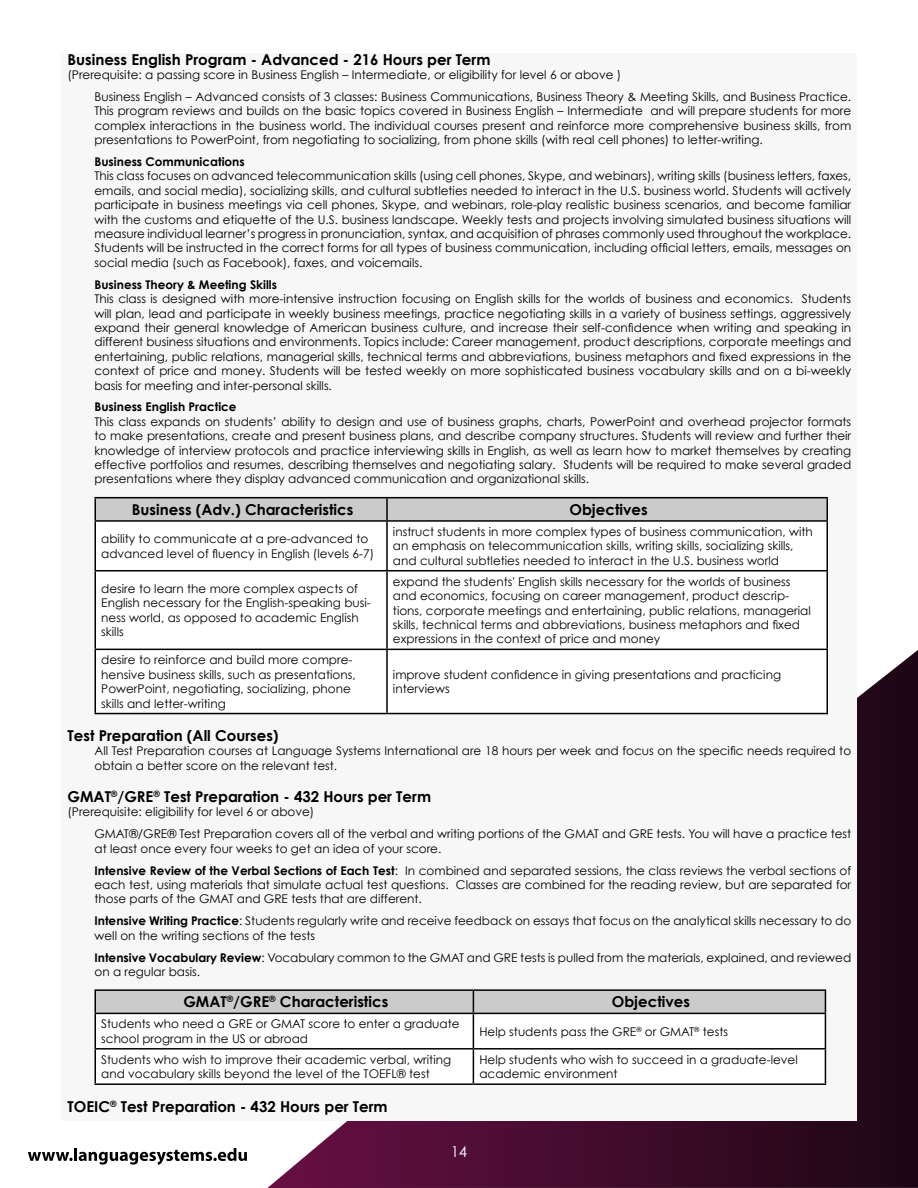
<style>
.page{position:relative;width:918px;height:1188px;background:#fff}
.page>*{position:absolute;margin:0;border:0;box-sizing:border-box;transform-origin:0 0}
.t1{font:700 15px "Century Gothic";color:#000}
.t2{font:15px "Century Gothic";color:#fff}
.t3{font:12px/14.4px "Century Gothic";color:#000}
.t4{font:700 12px "Century Gothic";color:#000}
.s1{font-weight:700}
</style>
<div class="page">
<div style="left:61px;top:54px;width:796px;height:540px;background:#f7f7f7"></div>
<svg style="left:267px;top:650px;width:651px;height:538px;background:#3f172f"></svg>
<div style="left:61px;top:90px;width:796px;height:1031px;background:#f7f7f7"></div>
<svg style="left:28px;top:1148px;width:219px;height:17px"></svg>
<div style="left:96px;top:498px;width:730px;height:22px;background:#cbcbcb"></div>
<svg style="left:96px;top:648px;width:730px;height:65px"></svg>
<hr style="left:94px;top:497px;width:293px;height:1px;background:#000">
<hr style="left:94px;top:498px;width:2px;height:22px;background:#000">
<hr style="left:387px;top:497px;width:441px;height:1px;background:#000">
<hr style="left:386px;top:498px;width:2px;height:22px;background:#000">
<hr style="left:826px;top:498px;width:2px;height:22px;background:#000">
<hr style="left:94px;top:520px;width:293px;height:2px;background:#000">
<hr style="left:94px;top:522px;width:2px;height:48px;background:#000">
<hr style="left:387px;top:520px;width:441px;height:2px;background:#000">
<hr style="left:386px;top:522px;width:2px;height:48px;background:#000">
<hr style="left:826px;top:522px;width:2px;height:48px;background:#000">
<hr style="left:94px;top:570px;width:293px;height:2px;background:#000">
<hr style="left:94px;top:571px;width:2px;height:78px;background:#000">
<hr style="left:387px;top:570px;width:441px;height:2px;background:#000">
<hr style="left:386px;top:571px;width:2px;height:78px;background:#000">
<hr style="left:826px;top:571px;width:2px;height:78px;background:#000">
<hr style="left:94px;top:649px;width:293px;height:1px;background:#000">
<hr style="left:94px;top:650px;width:2px;height:63px;background:#000">
<hr style="left:387px;top:649px;width:441px;height:1px;background:#000">
<hr style="left:386px;top:650px;width:2px;height:63px;background:#000">
<hr style="left:826px;top:650px;width:2px;height:63px;background:#000">
<hr style="left:94px;top:713px;width:293px;height:1px;background:#000">
<hr style="left:387px;top:713px;width:441px;height:1px;background:#000">
<svg style="left:96px;top:1014px;width:729px;height:69px"></svg>
<hr style="left:94px;top:989px;width:379px;height:2px;background:#000">
<hr style="left:94px;top:991px;width:2px;height:22px;background:#000">
<hr style="left:473px;top:989px;width:353px;height:2px;background:#000">
<svg style="left:95px;top:990px;width:731px;height:23px;background:#bebebe"></svg>
<hr style="left:94px;top:1013px;width:379px;height:1px;background:#000">
<hr style="left:94px;top:1014px;width:2px;height:34px;background:#000">
<hr style="left:473px;top:1013px;width:353px;height:1px;background:#000">
<hr style="left:473px;top:1014px;width:1px;height:34px;background:#000">
<hr style="left:825px;top:1014px;width:1px;height:34px;background:#000">
<hr style="left:94px;top:1048px;width:379px;height:2px;background:#000">
<hr style="left:94px;top:1050px;width:2px;height:33px;background:#000">
<hr style="left:473px;top:1048px;width:353px;height:2px;background:#000">
<hr style="left:473px;top:1050px;width:1px;height:33px;background:#000">
<hr style="left:825px;top:1050px;width:1px;height:33px;background:#000">
<hr style="left:94px;top:1083px;width:379px;height:2px;background:#000">
<hr style="left:473px;top:1083px;width:353px;height:2px;background:#000">
<p class="t1" style="left:67px;top:50px;width:424px">Business English Program - Advanced - 216 Hours per Term</p>
<p class="t3" style="left:94px;top:64px;width:758px;line-height:21.9px;text-indent:-27px">(Prerequisite: a passing score in Business English – Intermediate, or eligibility for level 6 or above )<br>Business English – Advanced consists of 3 classes: Business Communications, Business Theory &amp; Meeting Skills, and Business Practice.</p>
<p class="t3" style="left:94px;top:104px;width:758px;text-align:justify">This program reviews and builds on the basic topics covered in Business English – Intermediate and will prepare students for more complex interactions in the business world. The individual courses present and reinforce more comprehensive business skills, from presentations to PowerPoint, from negotiating to socializing, from phone skills (with real cell phones) to letter-writing.</p>
<p class="t4" style="left:94px;top:154px;width:152px">Business Communications</p>
<p class="t3" style="left:94px;top:169px;width:758px;text-align:justify">This class focuses on advanced telecommunication skills (using cell phones, Skype, and webinars), writing skills (business letters, faxes, emails, and social media), socializing skills, and cultural subtleties needed to interact in the U.S. business world. Students will actively participate in business meetings via cell phones, Skype, and webinars, role-play realistic business scenarios, and become familiar with the customs and etiquette of the U.S. business landscape. Weekly tests and projects involving simulated business situations will measure individual learner’s progress in pronunciation, syntax, and acquisition of phrases commonly used throughout the workplace.<br>Students will be instructed in the correct forms for all types of business communication, including official letters, emails, messages on social media (such as Facebook), faxes, and voicemails.</p>
<p class="t4" style="left:94px;top:277px;width:184px">Business Theory &amp; Meeting Skills</p>
<p class="t3" style="left:94px;top:291px;width:758px;text-align:justify">This class is designed with more-intensive instruction focusing on English skills for the worlds of business and economics. Students will plan, lead and participate in weekly business meetings, practice negotiating skills in a variety of business settings, aggressively expand their general knowledge of American business culture, and increase their self-confidence when writing and speaking in different business situations and environments. Topics include: Career management, product descriptions, corporate meetings and entertaining, public relations, managerial skills, technical terms and abbreviations, business metaphors and fixed expressions in the context of price and money. Students will be tested weekly on more sophisticated business vocabulary skills and on a bi-weekly basis for meeting and inter-personal skills.</p>
<p class="t4" style="left:94px;top:400px;width:144px">Business English Practice</p>
<p class="t3" style="left:94px;top:414px;width:758px;text-align:justify">This class expands on students’ ability to design and use of business graphs, charts, PowerPoint and overhead projector formats to make presentations, create and present business plans, and describe company structures. Students will review and further their knowledge of interview protocols and practice interviewing skills in English, as well as learn how to market themselves by creating effective portfolios and resumes, describing themselves and negotiating salary. Students will be required to make several graded presentations where they display advanced communication and organizational skills.</p>
<p class="t1" style="left:132px;top:500px;width:223px">Business (Adv.) Characteristics</p>
<p class="t1" style="left:569px;top:500px;width:80px">Objectives</p>
<p class="t3" style="left:101px;top:531px;width:274px">ability to communicate at a pre-advanced to advanced level of fluency in English (levels 6-7)</p>
<p class="t3" style="left:393px;top:524px;width:421px">instruct students in more complex types of business communication, with an emphasis on telecommunication skills, writing skills, socializing skills, and cultural subtleties needed to interact in the U.S. business world</p>
<p class="t3" style="left:101px;top:581px;width:271px">desire to learn the more complex aspects of English necessary for the English-speaking busi&shy;ness world, as opposed to academic English skills</p>
<p class="t3" style="left:393px;top:574px;width:419px">expand the students' English skills necessary for the worlds of business and economics, focusing on career management, product descrip&shy;tions, corporate meetings and entertaining, public relations, managerial skills, technical terms and abbreviations, business metaphors and fixed expressions in the context of price and money</p>
<p class="t3" style="left:101px;top:653px;width:256px">desire to reinforce and build more compre&shy;hensive business skills, such as presentations, PowerPoint, negotiating, socializing, phone skills and letter-writing</p>
<p class="t3" style="left:393px;top:667px;width:390px">improve student confidence in giving presentations and practicing interviews</p>
<p class="t1" style="left:68px;top:726px;width:213px">Test Preparation (All Courses)</p>
<p class="t3" style="left:94px;top:743px;width:758px">All Test Preparation courses at Language Systems International are 18 hours per week and focus on the specific needs required to obtain a better score on the relevant test.</p>
<p class="t1" style="left:68px;top:787px;width:365px">GMAT<sup>®</sup>/GRE<sup>®</sup> Test Preparation - 432 Hours per Term</p>
<p class="t3" style="left:94px;top:801px;width:758px;line-height:21.9px;text-indent:-27px">(Prerequisite: eligibility for level 6 or above)<br>GMAT®/GRE® Test Preparation covers all of the verbal and writing portions of the GMAT and GRE tests. You will have a practice test</p>
<p class="t3" style="left:94px;top:837px;width:758px;line-height:21.9px">at least once every four weeks to get an idea of your score.<br><span class="s1">Intensive Review of the Verbal Sections of Each Test</span>: In combined and separated sessions, the class reviews the verbal sections of</p>
<p class="t3" style="left:94px;top:877px;width:758px">each test, using materials that simulate actual test questions. Classes are combined for the reading review, but are separated for those parts of the GMAT and GRE tests that are different.</p>
<p class="t3" style="left:94px;top:913px;width:758px"><span class="s1">Intensive Writing Practice</span>: Students regularly write and receive feedback on essays that focus on the analytical skills necessary to do well on the writing sections of the tests</p>
<p class="t3" style="left:94px;top:950px;width:758px"><span class="s1">Intensive Vocabulary Review</span>: Vocabulary common to the GMAT and GRE tests is pulled from the materials, explained, and reviewed on a regular basis.</p>
<p class="t1" style="left:183px;top:993px;width:206px">GMAT<sup>®</sup>/GRE<sup>®</sup> Characteristics</p>
<p class="t1" style="left:612px;top:993px;width:80px">Objectives</p>
<p class="t3" style="left:101px;top:1017px;width:360px">Students who need a GRE or GMAT score to enter a graduate school program in the US or abroad</p>
<p class="t3" style="left:479px;top:1024px;width:250px">Help students pass the GRE<sup>®</sup> or GMAT<sup>®</sup> tests</p>
<p class="t3" style="left:101px;top:1052px;width:351px">Students who wish to improve their academic verbal, writing and vocabulary skills beyond the level of the TOEFL® test</p>
<p class="t3" style="left:479px;top:1052px;width:320px">Help students who wish to succeed in a graduate-level academic environment</p>
<p class="t1" style="left:68px;top:1097px;width:322px">TOEIC<sup>®</sup> Test Preparation - 432 Hours per Term</p>
<p class="t2" style="left:451px;top:1143px;width:18px">14</p>
</div>
